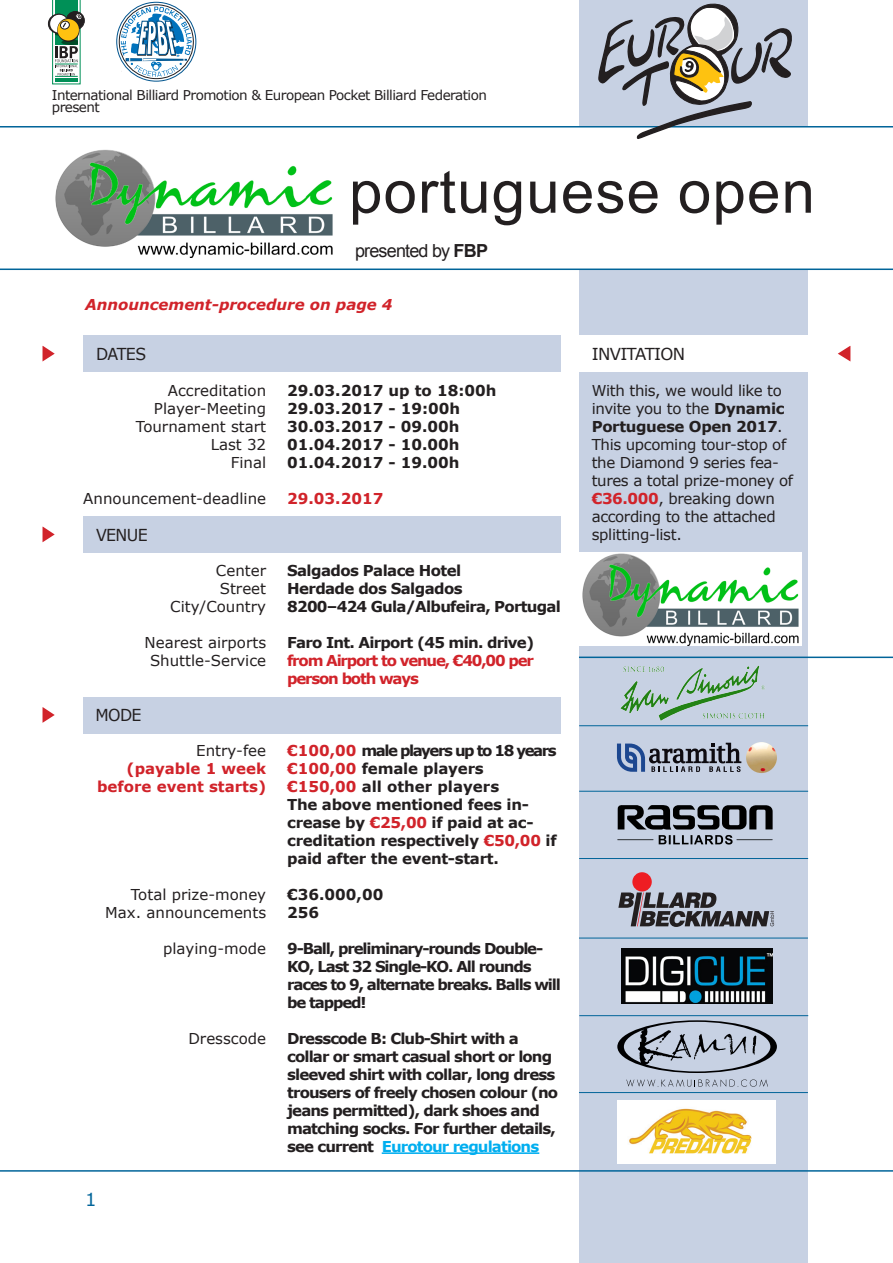
<style>
.page{position:relative;width:893px;height:1263px;background:#fff}
.page>*{position:absolute;margin:0;border:0;box-sizing:border-box;transform-origin:0 0}
.t1{font:60px "Arial";letter-spacing:.02em;color:#231f20}
.t2{font:18px "Arial";letter-spacing:-.045em;color:#231f20}
.t3{font:18px "Verdana";color:#016499}
.t4{font:16.5px "Verdana";letter-spacing:-.04em;color:#231f20;scale:.96 1}
.t5{font:16.5px "Verdana";letter-spacing:-.04em;color:#231f20}
.t6{font:700 15px/18px "Verdana";letter-spacing:-.06em;color:#231f20}
.t7{font:15px "Verdana";color:#231f20}
.t8{font:15px/18px "Verdana";letter-spacing:-.025em;color:#231f20}
.t9{font:700 15px "Verdana";color:#231f20}
.t10{font:700 15px/18px "Verdana";letter-spacing:-.02em;color:#231f20}
.t11{font:700 15px/18px "Verdana";letter-spacing:-.04em;color:#231f20}
.t12{font:700 15px/18px "Verdana";letter-spacing:-.08em;color:#d1232a}
.t13{font:700 15px/18px "Verdana";letter-spacing:-.01em;color:#231f20}
.t14{font:700 15px "Verdana";color:#d1232a}
.t15{font:italic 700 15px "Verdana";color:#d1232a}
.t16{font:13.5px/12px "Verdana";letter-spacing:-.04em;color:#231f20}
.s1{font-weight:700}
.s2{color:#d1232a}
.s3{color:#00aeef}
.s4{font-weight:700;color:#d1232a}
</style>
<div class="page">
<div style="left:579px;top:0;width:229px;height:1263px;background:#c7d1e3"></div>
<svg style="left:0;top:126px;width:893px;height:144px"></svg>
<div style="left:48px;top:14px;width:21px;height:20px;border:1px solid #231f20;border-radius:50%"></div>
<div style="left:66px;top:11px;width:18px;height:19px;border:1px solid #231f20;border-radius:50%"></div>
<div style="left:50px;top:14px;width:19px;height:19px;border:1px solid #231f20;border-radius:50%"></div>
<svg style="left:52px;top:0;width:30px;height:84px"></svg>
<hr style="left:0;top:1170px;width:893px;height:2px;background:#016499">
<img style="left:52px;top:149px;width:284px;height:108px">
<hr style="left:579px;top:656px;width:314px;height:2px;background:#016499">
<hr style="left:579px;top:858px;width:229px;height:1px;background:#016499">
<hr style="left:579px;top:791px;width:229px;height:1px;background:#016499">
<hr style="left:579px;top:725px;width:229px;height:1px;background:#016499">
<svg style="left:617px;top:743px;width:124px;height:29px"></svg>
<img style="left:746px;top:742px;width:31px;height:31px;border-radius:15px">
<img style="left:620px;top:665px;width:145px;height:56px">
<img style="left:579px;top:553px;width:222px;height:93px">
<svg style="left:117px;top:2px;width:79px;height:79px"></svg>
<div style="left:116px;top:2px;width:80px;height:80px;border:1px solid #00548e;border-radius:50%"></div>
<div style="left:119px;top:4px;width:75px;height:75px;border:1px solid #231f20;border-radius:50%"></div>
<svg style="left:121px;top:7px;width:71px;height:70px"></svg>
<svg style="left:597px;top:3px;width:197px;height:154px"></svg>
<div style="left:652px;top:134px;width:111px;height:24px;background:#fff"></div>
<hr style="left:579px;top:938px;width:229px;height:1px;background:#016499">
<hr style="left:579px;top:1015px;width:229px;height:1px;background:#016499">
<hr style="left:579px;top:1092px;width:229px;height:1px;background:#016499">
<svg style="left:838px;top:346px;width:12px;height:15px"></svg>
<div style="left:579px;top:336px;width:229px;height:36px;background:#fff"></div>
<hr style="left:382px;top:1152px;width:157px;height:2px;background:#00aeef">
<div style="left:83px;top:336px;width:478px;height:36px;background:#c7d1e3"></div>
<svg style="left:43px;top:346px;width:12px;height:15px"></svg>
<div style="left:83px;top:517px;width:478px;height:36px;background:#c7d1e3"></div>
<svg style="left:43px;top:527px;width:12px;height:15px"></svg>
<div style="left:83px;top:697px;width:478px;height:36px;background:#c7d1e3"></div>
<svg style="left:43px;top:707px;width:12px;height:16px"></svg>
<div style="left:632px;top:872px;width:20px;height:19px;background:#ee1d23;border-radius:50%"></div>
<svg style="left:618px;top:892px;width:156px;height:35px"></svg>
<img style="left:622px;top:949px;width:150px;height:55px">
<svg style="left:617px;top:1020px;width:160px;height:53px"></svg>
<svg style="left:626px;top:1079px;width:142px;height:8px"></svg>
<img style="left:618px;top:1100px;width:157px;height:63px">
<svg style="left:618px;top:805px;width:155px;height:24px"></svg>
<hr style="left:736px;top:839px;width:37px;height:1px;background:#000">
<hr style="left:617px;top:839px;width:36px;height:1px;background:#000">
<svg style="left:659px;top:835px;width:74px;height:9px"></svg>
<p class="t16" style="left:52px;top:90px;width:436px">International Billiard Promotion &amp; European Pocket Billiard Federation present</p>
<h1 class="t1" style="left:349px;top:152px;width:467px">portuguese open</h1>
<p class="t2" style="left:355px;top:238px;width:134px">presented by <span class="s1">FBP</span></p>
<p class="t15" style="left:85px;top:295px;width:309px">Announcement-procedure on page 4</p>
<p class="t4" style="left:96px;top:344px;width:54px">DATES</p>
<p class="t7" style="left:168px;top:381px;width:100px">Accreditation</p>
<p class="t7" style="left:154px;top:399px;width:114px">Player-Meeting</p>
<p class="t7" style="left:136px;top:417px;width:132px">Tournament start</p>
<p class="t7" style="left:211px;top:435px;width:57px">Last 32</p>
<p class="t7" style="left:231px;top:453px;width:37px">Final</p>
<p class="t7" style="left:83px;top:489px;width:184px">Announcement-deadline</p>
<p class="t4" style="left:96px;top:524px;width:55px">VENUE</p>
<p class="t7" style="left:216px;top:561px;width:52px">Center</p>
<p class="t7" style="left:220px;top:579px;width:48px">Street</p>
<p class="t7" style="left:170px;top:597px;width:97px">City/Country</p>
<p class="t7" style="left:145px;top:633px;width:123px">Nearest airports</p>
<p class="t7" style="left:150px;top:651px;width:118px">Shuttle-Service</p>
<p class="t4" style="left:96px;top:705px;width:50px">MODE</p>
<p class="t7" style="left:196px;top:741px;width:71px">Entry-fee</p>
<p class="t14" style="left:127px;top:759px;width:141px">(payable 1 week</p>
<p class="t14" style="left:97px;top:777px;width:171px">before event starts)</p>
<p class="t7" style="left:131px;top:885px;width:137px">Total prize-money</p>
<p class="t7" style="left:105px;top:903px;width:162px">Max. announcements</p>
<p class="t7" style="left:163px;top:939px;width:104px">playing-mode</p>
<p class="t3" style="left:85px;top:1188px;width:13px">1</p>
<p class="t7" style="left:188px;top:1029px;width:79px">Dresscode</p>
<p class="t9" style="left:287px;top:381px;width:211px">29.03.2017 up to 18:00h</p>
<p class="t9" style="left:287px;top:399px;width:174px">29.03.2017 - 19:00h</p>
<p class="t9" style="left:287px;top:417px;width:174px">30.03.2017 - 09.00h</p>
<p class="t9" style="left:287px;top:435px;width:174px">01.04.2017 - 10.00h</p>
<p class="t9" style="left:287px;top:453px;width:174px">01.04.2017 - 19.00h</p>
<p class="t12" style="left:287px;top:490px;width:98px">29.03.2017</p>
<p class="t11" style="left:287px;top:562px;width:275px">Salgados Palace Hotel<br>Herdade dos Salgados<br>8200–424 Gula/Albufeira, Portugal</p>
<p class="t6" style="left:287px;top:634px;width:249px">Faro Int. Airport (45 min. drive)</p>
<p class="t12" style="left:287px;top:652px;width:248px">from Airport to venue, €40,00 per person both ways</p>
<p class="t13" style="left:287px;top:742px;width:271px"><span class="s2">€100,00</span> male players up to 18 years <span class="s2">€100,00</span> female players</p>
<p class="t9" style="left:287px;top:777px;width:214px"><span class="s2">€150,00</span> all other players</p>
<p class="t10" style="left:287px;top:796px;width:271px">The above mentioned fees in&shy;crease by <span class="s2">€25,00</span> if paid at ac&shy;creditation respectively <span class="s2">€50,00</span> if paid after the event-start.</p>
<p class="t6" style="left:287px;top:886px;width:98px">€36.000,00</p>
<p class="t6" style="left:287px;top:904px;width:33px">256</p>
<p class="t6" style="left:287px;top:940px;width:275px">9-Ball, preliminary-rounds Double-<br>KO, Last 32 Single-KO. All rounds races to 9, alternate breaks. Balls will be tapped!</p>
<p class="t6" style="left:287px;top:1030px;width:272px">Dresscode B: Club-Shirt with a collar or smart casual short or long sleeved shirt with collar, long dress trousers of freely chosen colour (no jeans permitted), dark shoes and matching socks. For further details, see current <span class="s3">Eurotour regulations</span></p>
<p class="t5" style="left:592px;top:343px;width:95px">INVITATION</p>
<p class="t8" style="left:592px;top:382px;width:203px">With this, we would like to invite you to the <span class="s1">Dynamic<br>Portuguese Open 2017</span>.<br>This upcoming tour-stop of the Diamond 9 series fea&shy;tures a total prize-money of <span class="s4">€36.000</span>, breaking down according to the attached splitting-list.</p>
</div>
